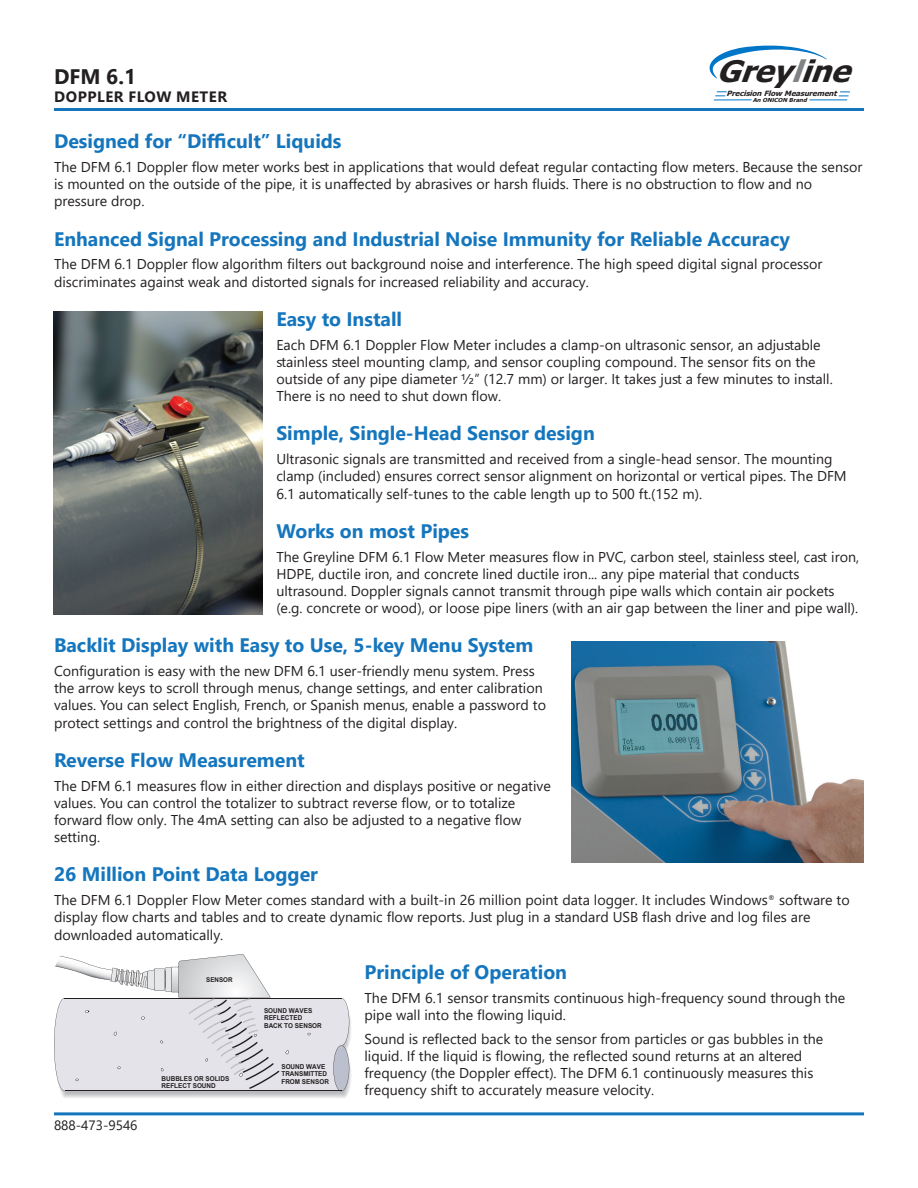
<style>
.page{position:relative;width:918px;height:1188px;background:#fff}
.page>*{position:absolute;margin:0;border:0;box-sizing:border-box;transform-origin:0 0}
.t1{font:italic 700 29.85px "Tahoma";color:#231f20;scale:1.06 1}
.t2{font:700 21px "Segoe UI";color:#231f20}
.Heading_1{font:700 19.5px "Segoe UI";color:#1576bd}
.t3{font:700 15px "Segoe UI";letter-spacing:.035em;color:#231f20}
.Manuals{font:14.25px/17.1px "Segoe UI";color:#231f20}
.t4{font:13.5px "Segoe UI";color:#231f20}
.t5{font:italic 700 7.35px "Tahoma";color:#231f20;scale:1.04 1}
.t6{font:700 6.75px/7.6px "Arial";color:#231f20;scale:.94 1}
.t7{font:700 6.6px "Arial";color:#231f20;scale:.94 1}
.t8{font:italic 700 5.55px "Tahoma";color:#231f20;scale:1.09 1}
.s1{color:#808285}
.s2{font-family:"Arial"}
</style>
<div class="page">
<hr style="left:54px;top:1112px;width:810px;height:3px;background:#1576bd">
<hr style="left:54px;top:108px;width:810px;height:3px;background:#1576bd">
<svg style="left:709px;top:46px;width:118px;height:32px"></svg>
<svg style="left:716px;top:91px;width:10px;height:6px"></svg>
<svg style="left:839px;top:92px;width:11px;height:5px"></svg>
<hr style="left:714px;top:100px;width:37px;height:1px;background:#0076c8">
<hr style="left:810px;top:100px;width:37px;height:1px;background:#0076c8">
<img style="left:54px;top:311px;width:209px;height:304px">
<img style="left:572px;top:642px;width:292px;height:221px">
<img style="left:61px;top:1014px;width:290px;height:84px">
<svg style="left:54px;top:954px;width:295px;height:138px"></svg>
<h2 class="t2" style="left:54px;top:57px;width:84px">DFM 6.1</h2>
<p class="t3" style="left:54px;top:83px;width:175px">DOPPLER FLOW METER</p>
<h1 class="t1" style="left:716px;top:60px;width:137px">Grey<span class="s1">l</span>ine</h1>
<p class="t5" style="left:727px;top:90px;width:109px">Precision Flow Measurement</p>
<p class="t8" style="left:753px;top:98px;width:52px">An ON<span class="s2">I</span>CON Brand</p>
<p class="Heading_1" style="left:54px;top:123px;width:289px">Designed for “Difficult” Liquids</p>
<p class="Manuals" style="left:54px;top:157px;width:810px">The DFM 6.1 Doppler flow meter works best in applications that would defeat regular contacting flow meters. Because the sensor is mounted on the outside of the pipe, it is unaffected by abrasives or harsh fluids. There is no obstruction to flow and no pressure drop.</p>
<p class="Heading_1" style="left:54px;top:220px;width:737px">Enhanced Signal Processing and Industrial Noise Immunity for Reliable Accuracy</p>
<p class="Manuals" style="left:54px;top:255px;width:770px">The DFM 6.1 Doppler flow algorithm filters out background noise and interference. The high speed digital signal processor discriminates against weak and distorted signals for increased reliability and accuracy.</p>
<p class="Heading_1" style="left:276px;top:301px;width:127px">Easy to Install</p>
<p class="Manuals" style="left:276px;top:335px;width:558px">Each DFM 6.1 Doppler Flow Meter includes a clamp-on ultrasonic sensor, an adjustable stainless steel mounting clamp, and sensor coupling compound. The sensor fits on the outside of any pipe diameter ½” (12.7 mm) or larger. It takes just a few minutes to install.<br>There is no need to shut down flow.</p>
<p class="Heading_1" style="left:276px;top:415px;width:320px">Simple, Single-Head Sensor design</p>
<p class="Manuals" style="left:276px;top:449px;width:572px">Ultrasonic signals are transmitted and received from a single-head sensor. The mounting clamp (included) ensures correct sensor alignment on horizontal or vertical pipes. The DFM<br>6.1 automatically self-tunes to the cable length up to 500 ft.(152 m).</p>
<p class="Heading_1" style="left:276px;top:513px;width:194px">Works on most Pipes</p>
<p class="Manuals" style="left:276px;top:547px;width:584px">The Greyline DFM 6.1 Flow Meter measures flow in PVC, carbon steel, stainless steel, cast iron, HDPE, ductile iron, and concrete lined ductile iron... any pipe material that conducts ultrasound. Doppler signals cannot transmit through pipe walls which contain air pockets (e.g. concrete or wood), or loose pipe liners (with an air gap between the liner and pipe wall).</p>
<p class="Heading_1" style="left:54px;top:627px;width:481px">Backlit Display with Easy to Use, 5-key Menu System</p>
<p class="Manuals" style="left:54px;top:661px;width:494px">Configuration is easy with the new DFM 6.1 user-friendly menu system. Press the arrow keys to scroll through menus, change settings, and enter calibration values. You can select English, French, or Spanish menus, enable a password to protect settings and control the brightness of the digital display.</p>
<p class="Heading_1" style="left:54px;top:742px;width:252px">Reverse Flow Measurement</p>
<p class="Manuals" style="left:54px;top:776px;width:498px">The DFM 6.1 measures flow in either direction and displays positive or negative values. You can control the totalizer to subtract reverse flow, or to totalize forward flow only. The 4mA setting can also be adjusted to a negative flow setting.</p>
<p class="Heading_1" style="left:54px;top:856px;width:266px">26 Million Point Data Logger</p>
<p class="Manuals" style="left:54px;top:890px;width:797px">The DFM 6.1 Doppler Flow Meter comes standard with a built-in 26 million point data logger. It includes Windows<sup>®</sup> software to display flow charts and tables and to create dynamic flow reports. Just plug in a standard USB flash drive and log files are downloaded automatically.</p>
<p class="Heading_1" style="left:364px;top:954px;width:204px">Principle of Operation</p>
<p class="Manuals" style="left:364px;top:988px;width:482px">The DFM 6.1 sensor transmits continuous high-frequency sound through the pipe wall into the flowing liquid.</p>
<p class="Manuals" style="left:364px;top:1029px;width:460px">Sound is reflected back to the sensor from particles or gas bubbles in the liquid. If the liquid is flowing, the reflected sound returns at an altered frequency (the Doppler effect). The DFM 6.1 continuously measures this frequency shift to accurately measure velocity.</p>
<p class="t7" style="left:206px;top:975px;width:30px">SENSOR</p>
<p class="t6" style="left:264px;top:1006px;width:63px">SOUND WAVES<br>REFLECTED<br>BACK TO SENSOR</p>
<p class="t6" style="left:281px;top:1063px;width:52px">SOUND WAVE<br>TRANSMITTED<br>FROM SENSOR</p>
<p class="t6" style="left:162px;top:1074px;width:74px">BUBBLES OR SOLIDS<br>REFLECT SOUND</p>
<p class="t4" style="left:54px;top:1113px;width:85px">888-473-9546</p>
</div>
